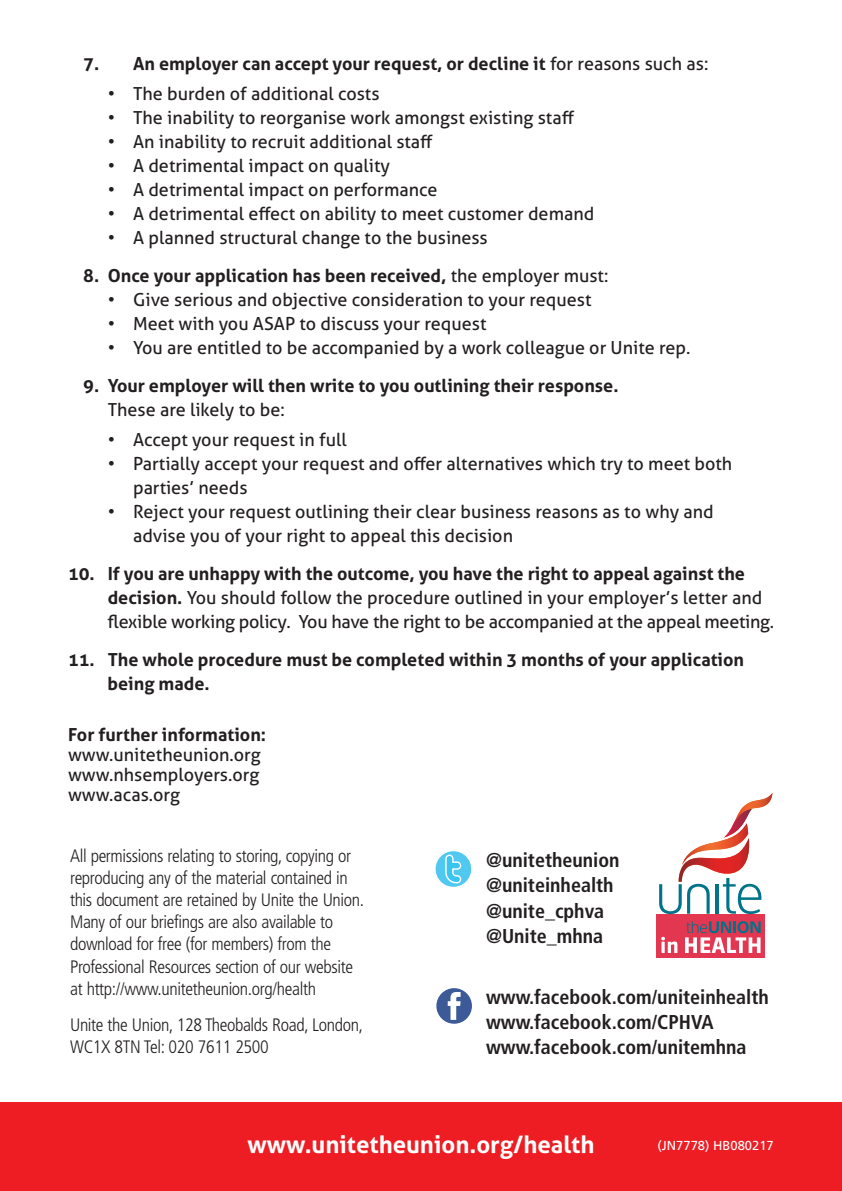
<style>
.page{position:relative;width:842px;height:1191px;background:#fff}
.page>*{position:absolute;margin:0;border:0;box-sizing:border-box;transform-origin:0 0}
.t1{font:700 24px "Aller";color:#fff}
.t2{font:700 condensed 20px/25.4px "Frutiger";color:#231f20}
.t3{font:18px/24px "Aller";color:#231f20}
.t4{font:300 condensed 18px/22px "Frutiger";letter-spacing:-.02em;color:#231f20}
.t5{font:700 18px/24px "Aller";color:#231f20}
.t6{font:13px "Frutiger";color:#fff}
.s1{font-weight:400}
.s2{font-weight:700}
</style>
<div class="page">
<div style="left:0;top:1102px;width:842px;height:89px;background:#ee1d23"></div>
<div style="left:436px;top:851px;width:35px;height:35px;background:#50c8f0;border-radius:50%"></div>
<svg style="left:445px;top:853px;width:17px;height:31px"></svg>
<div style="left:436px;top:988px;width:36px;height:35px;background:#3c5a97;border-radius:50%"></div>
<svg style="left:448px;top:992px;width:13px;height:28px"></svg>
<div style="left:656px;top:914px;width:109px;height:43px;background:#e33650"></div>
<svg style="left:659px;top:822px;width:103px;height:92px"></svg>
<img style="left:734px;top:793px;width:38px;height:29px">
<svg style="left:661px;top:936px;width:16px;height:17px"></svg>
<svg style="left:685px;top:921px;width:76px;height:32px"></svg>
<p class="t5" style="left:83px;top:52px;width:627px">7. An employer can accept your request, or decline it <span class="s1">for reasons such as:</span></p>
<p class="t3" style="left:108px;top:81px;width:273px">• The burden of additional costs</p>
<p class="t3" style="left:108px;top:105px;width:468px">• The inability to reorganise work amongst existing staff</p>
<p class="t3" style="left:108px;top:129px;width:327px">• An inability to recruit additional staff</p>
<p class="t3" style="left:108px;top:153px;width:284px">• A detrimental impact on quality</p>
<p class="t3" style="left:108px;top:177px;width:331px">• A detrimental impact on performance</p>
<p class="t3" style="left:108px;top:201px;width:488px">• A detrimental effect on ability to meet customer demand</p>
<p class="t3" style="left:108px;top:225px;width:381px">• A planned structural change to the business</p>
<p class="t5" style="left:83px;top:263px;width:526px">8. Once your application has been received, <span class="s1">the employer must:</span></p>
<p class="t3" style="left:108px;top:287px;width:485px">• Give serious and objective consideration to your request</p>
<p class="t3" style="left:108px;top:311px;width:380px">• Meet with you ASAP to discuss your request</p>
<p class="t3" style="left:108px;top:335px;width:584px">• You are entitled to be accompanied by a work colleague or Unite rep.</p>
<p class="t5" style="left:83px;top:374px;width:537px">9. Your employer will then write to you outlining their response.</p>
<p class="t3" style="left:108px;top:398px;width:179px">These are likely to be:</p>
<p class="t3" style="left:108px;top:427px;width:241px">• Accept your request in full</p>
<p class="t3" style="left:133px;top:451px;width:601px;text-indent:-25px">• Partially accept your request and offer alternatives which try to meet both parties’ needs</p>
<p class="t3" style="left:133px;top:499px;width:582px;text-indent:-25px">• Reject your request outlining their clear business reasons as to why and advise you of your right to appeal this decision</p>
<p class="t3" style="left:108px;top:561px;width:668px;text-indent:-40px"><span class="s2">10. If you are unhappy with the outcome, you have the right to appeal against the decision.</span> You should follow the procedure outlined in your employer’s letter and flexible working policy. You have the right to be accompanied at the appeal meeting.</p>
<p class="t5" style="left:108px;top:648px;width:638px;text-indent:-39px">11. The whole procedure must be completed within 3 months of your application being made.</p>
<p class="t5" style="left:68px;top:722px;width:200px">For further information:</p>
<p class="t3" style="left:68px;top:744px;width:194px;line-height:20px;text-align:justify">www.unitetheunion.org www.nhsemployers.org www.acas.org</p>
<p class="t4" style="left:70px;top:846px;width:296px">All permissions relating to storing, copying or reproducing any of the material contained in this document are retained by Unite the Union.<br>Many of our briefings are also available to download for free (for members) from the Professional Resources section of our website at http://www.unitetheunion.org/health</p>
<p class="t4" style="left:70px;top:1015px;width:295px">Unite the Union, 128 Theobalds Road, London,<br>WC1X 8TN Tel: 020 7611 2500</p>
<p class="t2" style="left:486px;top:848px;width:135px">@unitetheunion @uniteinhealth @unite_cphva @Unite_mhna</p>
<p class="t2" style="left:486px;top:985px;width:284px">www.facebook.com/uniteinhealth www.facebook.com/CPHVA www.facebook.com/unitemhna</p>
<h1 class="t1" style="left:247px;top:1130px;width:349px">www.unitetheunion.org/health</h1>
<p class="t6" style="left:657px;top:1140px;width:118px">(JN7778) HB080217</p>
</div>
